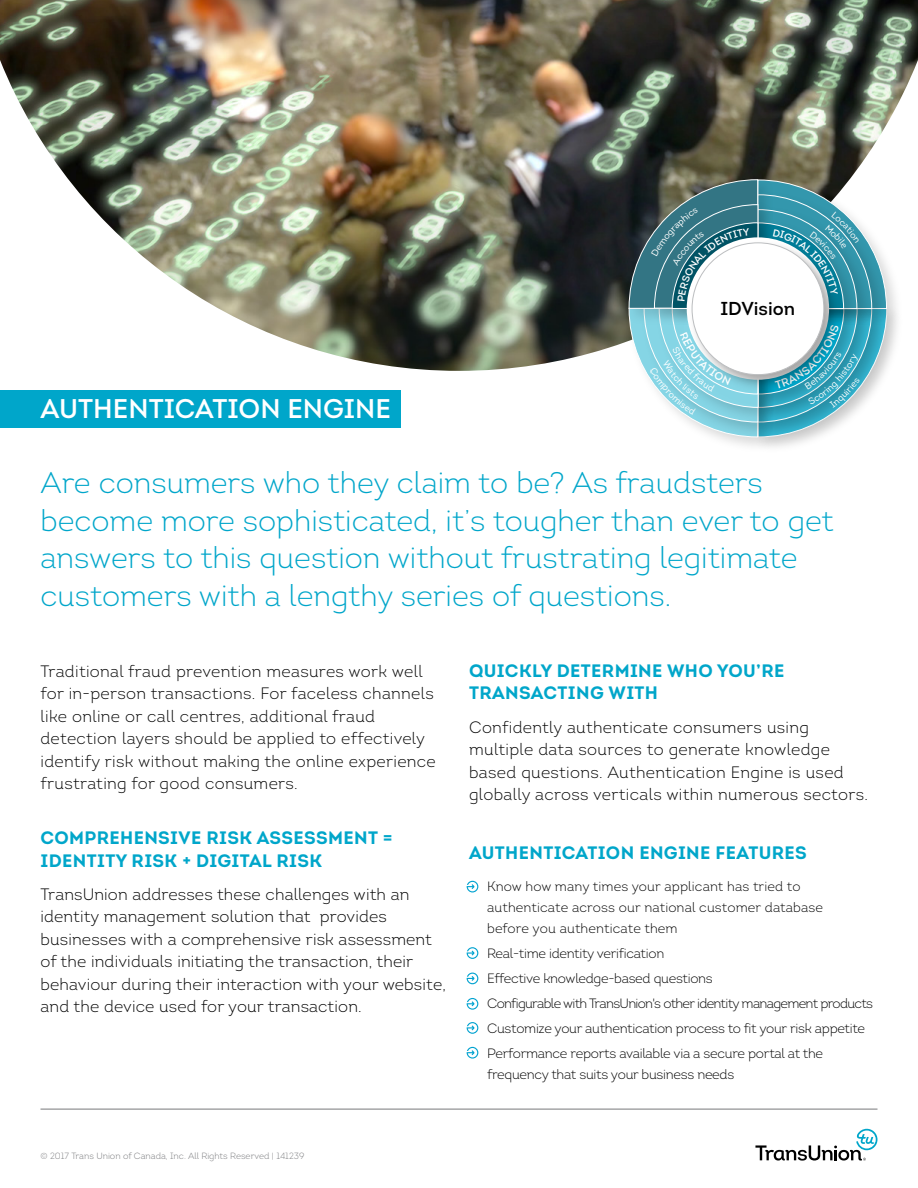
<style>
.page{position:relative;width:918px;height:1188px;background:#fff}
.page>*{position:absolute;margin:0;border:0;box-sizing:border-box;transform-origin:0 0}
.t1{font:300 30px/37.5px "Intro";color:#00a6ca}
.t2{font:27px "Intro Semi Bold Caps";color:#fff}
.t3{font:600 18.75px "Intro";color:#000}
.t4{font:18px/22.5px "Intro Bold Caps";letter-spacing:.02em;color:#00a6ca}
.t5{font:300 16.5px/22.5px "Intro";letter-spacing:.015em;color:#000}
.t6{font:300 13.5px/21px "Intro";letter-spacing:-.02em;color:#000}
.t7{font:300 13.5px/21px "Intro";letter-spacing:.01em;color:#000}
.t8{font:300 13.5px "Intro";letter-spacing:-.05em;color:#000}
.t9{font:300 9px "Intro";color:#77787b}
</style>
<div class="page">
<img style="left:0;top:0;width:918px;height:371px">
<div style="left:0;top:390px;width:400px;height:37px;background:#00a6ca"></div>
<hr style="left:40px;top:1109px;width:838px;height:1px;background:#77787b">
<svg style="left:755px;top:1129px;width:123px;height:32px"></svg>
<img style="left:779px;top:330px;width:128px;height:117px">
<img style="left:779px;top:330px;width:114px;height:113px">
<img style="left:621px;top:329px;width:158px;height:118px">
<img style="left:637px;top:437px;width:142px;height:6px">
<img style="left:779px;top:172px;width:128px;height:158px">
<img style="left:887px;top:187px;width:6px;height:143px">
<img style="left:621px;top:172px;width:158px;height:157px">
<svg style="left:467px;top:881px;width:11px;height:11px"></svg>
<svg style="left:467px;top:947px;width:11px;height:12px"></svg>
<svg style="left:467px;top:973px;width:11px;height:11px"></svg>
<svg style="left:467px;top:998px;width:11px;height:12px"></svg>
<svg style="left:467px;top:1022px;width:11px;height:12px"></svg>
<svg style="left:467px;top:1047px;width:11px;height:12px"></svg>
<svg style="left:629px;top:179px;width:258px;height:258px"></svg>
<h2 class="t2" style="left:40px;top:392px;width:352px">AUTHENTICATION ENGINE</h2>
<p class="t3" style="left:720px;top:297px;width:76px">IDVision</p>
<h1 class="t1" style="left:40px;top:464px;width:795px">Are consumers who they claim to be? As fraudsters become more sophisticated, it’s tougher than ever to get answers to this question without frustrating legitimate customers with a lengthy series of questions.</h1>
<p class="t5" style="left:40px;top:660px;width:397px">Traditional fraud prevention measures work well for in-person transactions. For faceless channels like online or call centres, additional fraud detection layers should be applied to effectively identify risk without making the online experience frustrating for good consumers.</p>
<p class="t4" style="left:40px;top:826px;width:354px">COMPREHENSIVE RISK ASSESSMENT =<br>IDENTITY RISK + DIGITAL RISK</p>
<p class="t5" style="left:40px;top:883px;width:407px">TransUnion addresses these challenges with an identity management solution that provides businesses with a comprehensive risk assessment of the individuals initiating the transaction, their behaviour during their interaction with your website, and the device used for your transaction.</p>
<p class="t4" style="left:469px;top:659px;width:317px">QUICKLY DETERMINE WHO YOU’RE<br>TRANSACTING WITH</p>
<p class="t5" style="left:469px;top:715px;width:400px">Confidently authenticate consumers using multiple data sources to generate knowledge based questions. Authentication Engine is used globally across verticals within numerous sectors.</p>
<p class="t4" style="left:469px;top:841px;width:339px">AUTHENTICATION ENGINE FEATURES</p>
<p class="t7" style="left:487px;top:876px;width:338px;text-indent:-18px">→ Know how many times your applicant has tried to authenticate across our national customer database before you authenticate them</p>
<p class="t6" style="left:469px;top:943px;width:197px">→ Real-time identity verification</p>
<p class="t6" style="left:469px;top:968px;width:245px">→ Effective knowledge-based questions</p>
<p class="t8" style="left:469px;top:995px;width:406px">→ Configurable with TransUnion's other identity management products</p>
<p class="t6" style="left:469px;top:1018px;width:398px">→ Customize your authentication process to fit your risk appetite</p>
<p class="t6" style="left:487px;top:1043px;width:338px;text-indent:-18px">→ Performance reports available via a secure portal at the frequency that suits your business needs</p>
<p class="t9" style="left:40px;top:1150px;width:265px">© 2017 Trans Union of Canada, Inc. All Rights Reserved | 141239</p>
</div>
